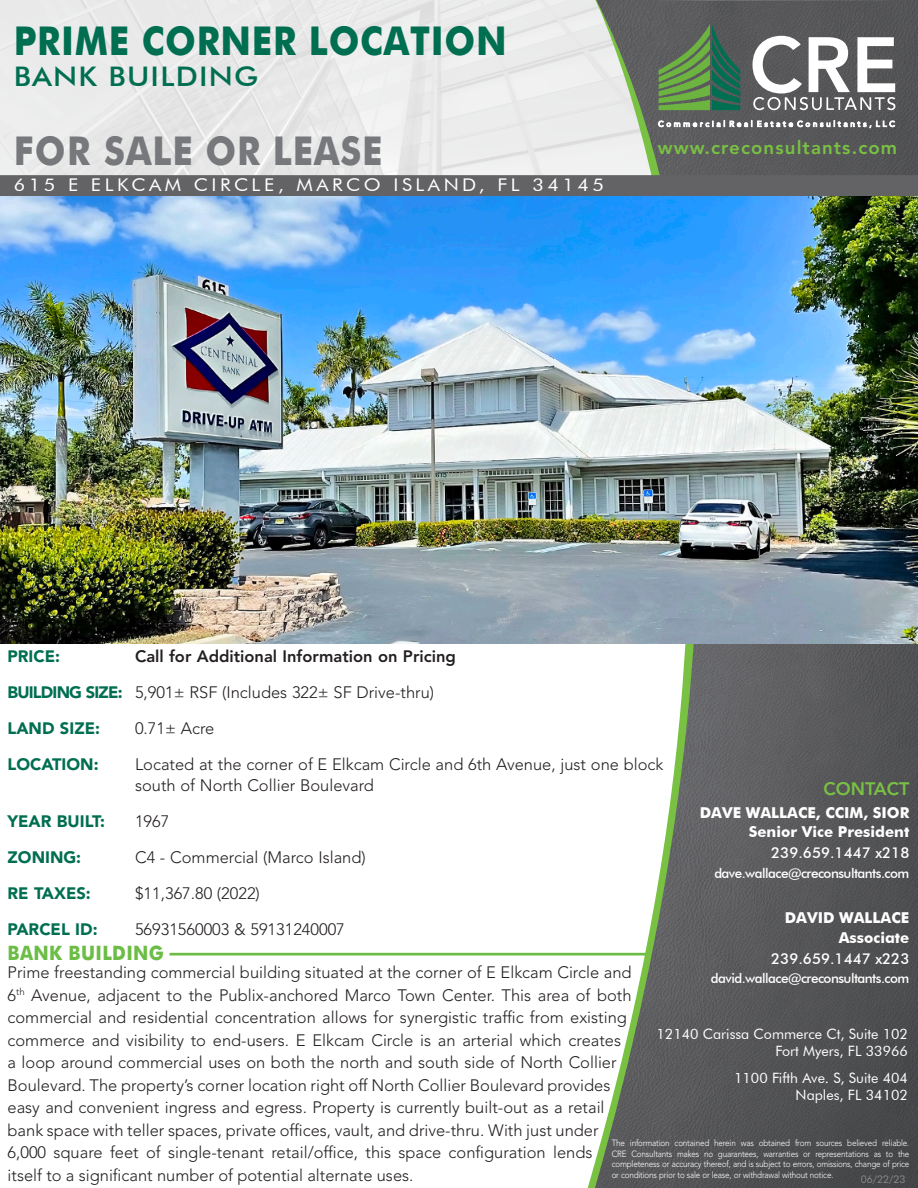
<style>
.page{position:relative;width:918px;height:1188px;background:#fff}
.page>*{position:absolute;margin:0;border:0;box-sizing:border-box;transform-origin:0 0}
.t1{font:800 77.55px "Avenir LT Std";color:#fff}
.t2{font:700 39.6px "Futura";letter-spacing:.02em;color:#006e51;scale:.91 1}
.t3{font:700 39.6px "Futura";letter-spacing:.02em;color:#76787b;scale:.91 1}
.t4{font:500 27px "Futura BT";letter-spacing:.04em;color:#006e51;scale:1.11 1}
.Property_FirstLine_F{font:700 19.8px "Futura";letter-spacing:.02em;color:#6cbd45;scale:.91 1}
.t5{font:800 18.6px "Avenir LT Std";letter-spacing:.06em;color:#79c142}
.t6{font:800 18px "Avenir LT Std";color:#79c142}
.t7{font:17.55px "Futura BT";letter-spacing:.18em;color:#fff;scale:1.11 1}
.PropertyInfo_FutMed{font:300 16.5px/22.5px "Avenir LT Std";color:#231f20}
.CopyList_FutBk_White{font:300 16.5px/21px "Avenir LT Std";color:#231f20}
.CopyList_FutBk_White-2{font:900 16.5px "Avenir LT Std";color:#006e51}
.CopyList_FutBk_White-3{font:800 16.5px "Avenir LT Std";color:#231f20}
.t8{font:700 15px "Futura";color:#fff}
.t9{font:500 15px "Futura BT";color:#fff}
.t10{font:700 15px "Futura BT";color:#fff}
.t11{font:14.25px/17.1px "Futura BT";color:#fff;text-align:right}
.t12{font:500 13.5px "Futura BT";letter-spacing:-.04em;color:#fff}
.t13{font:300 10.5px "Futura BT";color:#939598}
.t14{font:300 9px/10.5px "Avenir LT Std";letter-spacing:-.02em;color:#fff;text-align:justify;scale:.9 1}
.t15{font:500 7.95px "Avenir LT Std";letter-spacing:.335em;color:#fff}
.s1{font-weight:900;color:#006e51}
</style>
<div class="page">
<img style="left:0;top:0;width:586px;height:175px">
<svg style="left:586px;top:0;width:9px;height:1188px"></svg>
<img style="left:595px;top:0;width:323px;height:1188px">
<svg style="left:753px;top:97px;width:142px;height:13px"></svg>
<svg style="left:659px;top:24px;width:81px;height:86px"></svg>
<div style="left:0;top:175px;width:918px;height:21px;background:#636366"></div>
<img style="left:0;top:196px;width:918px;height:448px">
<hr style="left:170px;top:953px;width:476px;height:2px;background:#6cbd45">
<h2 class="t2" style="left:14px;top:11px;width:543px">PRIME CORNER LOCATION</h2>
<h3 class="t4" style="left:14px;top:60px;width:222px">BANK BUILDING</h3>
<h2 class="t3" style="left:14px;top:122px;width:407px">FOR SALE OR LEASE</h2>
<p class="t7" style="left:14px;top:174px;width:533px">615 E ELKCAM CIRCLE, MARCO ISLAND, FL 34145</p>
<h1 class="t1" style="left:749px;top:19px;width:151px">CRE</h1>
<p class="t15" style="left:658px;top:119px;width:238px">Commercial Real Estate Consultants, LLC</p>
<p class="t5" style="left:658px;top:137px;width:241px">www.creconsultants.com</p>
<p class="CopyList_FutBk_White-2" style="left:8px;top:646px;width:54px">PRICE:</p>
<p class="CopyList_FutBk_White-3" style="left:135px;top:646px;width:322px">Call for Additional Information on Pricing</p>
<p class="CopyList_FutBk_White" style="left:8px;top:682px;width:428px"><span class="s1">BUILDING SIZE:</span> 5,901± RSF (Includes 322± SF Drive-thru)</p>
<p class="CopyList_FutBk_White-2" style="left:8px;top:718px;width:94px">LAND SIZE:</p>
<p class="CopyList_FutBk_White" style="left:135px;top:718px;width:81px">0.71± Acre</p>
<p class="CopyList_FutBk_White-2" style="left:8px;top:754px;width:93px">LOCATION:</p>
<p class="CopyList_FutBk_White" style="left:135px;top:754px;width:530px">Located at the corner of E Elkcam Circle and 6th Avenue, just one block south of North Collier Boulevard</p>
<p class="CopyList_FutBk_White-2" style="left:8px;top:811px;width:99px">YEAR BUILT:</p>
<p class="CopyList_FutBk_White" style="left:135px;top:811px;width:36px">1967</p>
<p class="CopyList_FutBk_White-2" style="left:8px;top:847px;width:75px">ZONING:</p>
<p class="CopyList_FutBk_White" style="left:135px;top:847px;width:232px">C4 - Commercial (Marco Island)</p>
<p class="CopyList_FutBk_White-2" style="left:8px;top:883px;width:85px">RE TAXES:</p>
<p class="CopyList_FutBk_White" style="left:135px;top:883px;width:126px">$11,367.80 (2022)</p>
<p class="CopyList_FutBk_White-2" style="left:8px;top:919px;width:92px">PARCEL ID:</p>
<p class="CopyList_FutBk_White" style="left:135px;top:919px;width:211px">56931560003 &amp; 59131240007</p>
<p class="PropertyInfo_FutMed" style="left:8px;top:961px;width:626px">Prime freestanding commercial building situated at the corner of E Elkcam Circle and 6<sup>th</sup> Avenue, adjacent to the Publix-anchored Marco Town Center. This area of both commercial and residential concentration allows for synergistic traffic from existing commerce and visibility to end-users. E Elkcam Circle is an arterial which creates a loop around commercial uses on both the north and south side of North Collier Boulevard. The property’s corner location right off North Collier Boulevard provides easy and convenient ingress and egress. Property is currently built-out as a retail bank space with teller spaces, private offices, vault, and drive-thru. With just under 6,000 square feet of single-tenant retail/office, this space configuration lends<br>itself to a significant number of potential alternate uses.</p>
<p class="t6" style="left:823px;top:778px;width:87px">CONTACT</p>
<p class="t8" style="left:700px;top:801px;width:211px">DAVE WALLACE, CCIM, SIOR</p>
<p class="t10" style="left:749px;top:823px;width:162px">Senior Vice President</p>
<p class="t9" style="left:771px;top:844px;width:140px">239.659.1447 x218</p>
<p class="t12" style="left:714px;top:865px;width:197px">dave.wallace@creconsultants.com</p>
<p class="t8" style="left:785px;top:907px;width:126px">DAVID WALLACE</p>
<p class="t10" style="left:839px;top:929px;width:72px">Associate</p>
<p class="t9" style="left:771px;top:950px;width:140px">239.659.1447 x223</p>
<p class="t12" style="left:711px;top:970px;width:200px">david.wallace@creconsultants.com</p>
<p class="Property_FirstLine_F" style="left:8px;top:939px;width:174px">BANK BUILDING</p>
<p class="t11" style="left:657px;top:1025px;width:253px">12140 Carissa Commerce Ct, Suite 102<br>Fort Myers, FL 33966</p>
<p class="t11" style="left:734px;top:1069px;width:175px">1100 Fifth Ave. S, Suite 404<br>Naples, FL 34102</p>
<p class="t14" style="left:612px;top:1138px;width:332px">The information contained herein was obtained from sources believed reliable.<br>CRE Consultants makes no guarantees, warranties or representations as to the completeness or accuracy thereof, and is subject to errors, omissions, change of price or conditions prior to sale or lease, or withdrawal without notice.</p>
<p class="t13" style="left:861px;top:1173px;width:46px">06/22/23</p>
</div>
